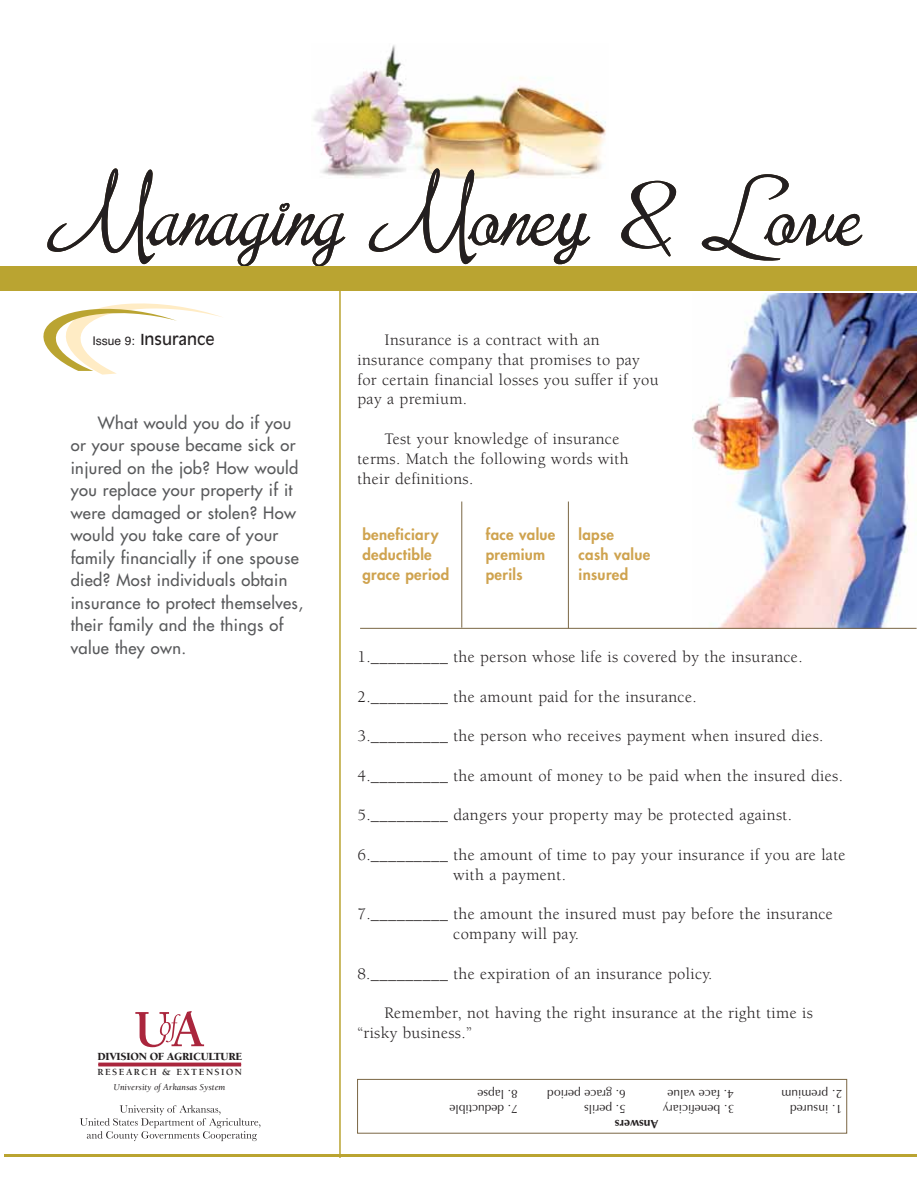
<style>
.page{position:relative;width:917px;height:1187px;background:#fff}
.page>*{position:absolute;margin:0;border:0;box-sizing:border-box;transform-origin:0 0}
.t1{font:90px "Jeffriana JF";color:#231f20}
.t2{font:16.5px/19.8px "Berkeley";letter-spacing:.02em;color:#231f20}
.t3{font:16.5px/22.5px "Futura";letter-spacing:.025em;color:#58595b}
.t4{font:800 15px "Futura";letter-spacing:.025em;color:#cfa34f}
.t5{font:15px "Antique Olive";color:#231f20}
.t6{font:12px "Optima";color:#231f20}
.t7{font:700 12px "Optima";color:#231f20}
.t8{font:900 11.25px "Berkeley";letter-spacing:-.02em;color:#221e1f}
.t9{font:700 9.6px "Berkeley";letter-spacing:.155em;color:#221e1f}
.t10{font:italic 9.15px "Berkeley";color:#231f20}
.s1{font-family:"Helvetica";font-size:12px}
</style>
<div class="page">
<img style="left:692px;top:293px;width:224px;height:335px">
<hr style="left:4px;top:1154px;width:912px;height:3px;background:#baa431">
<hr style="left:339px;top:287px;width:1px;height:870px;background:#baa431">
<svg style="left:98px;top:1062px;width:143px;height:4px"></svg>
<div style="left:357px;top:1079px;width:489px;height:54px;border:1px solid #7a6644"></div>
<hr style="left:461px;top:501px;width:1px;height:126px;background:#7a6644">
<hr style="left:568px;top:501px;width:1px;height:127px;background:#7a6644">
<hr style="left:360px;top:628px;width:556px;height:1px;background:#7a6644">
<img style="left:313px;top:45px;width:293px;height:134px">
<div style="left:1px;top:266px;width:915px;height:24px;background:#baa431"></div>
<svg style="left:43px;top:303px;width:179px;height:71px"></svg>
<svg style="left:135px;top:1011px;width:69px;height:36px"></svg>
<svg style="left:80px;top:1105px;width:180px;height:36px"></svg>
<p class="t1" style="left:47px;top:162px;width:813px">Managing Money &amp; Love</p>
<p class="t5" style="left:92px;top:334px;width:124px"><span class="s1">Issue 9:</span> Insurance</p>
<p class="t3" style="left:71px;top:412px;width:229px;text-indent:27px">What would you do if you or your spouse became sick or injured on the job? How would you replace your property if it were damaged or stolen? How</p>
<p class="t2" style="left:357px;top:331px;width:302px;text-indent:27px">Insurance is a contract with an insurance company that promises to pay for certain financial losses you suffer if you pay a premium.</p>
<p class="t2" style="left:357px;top:430px;width:272px;text-indent:27px">Test your knowledge of insurance terms. Match the following words with their definitions.</p>
<p class="t3" style="left:71px;top:525px;width:234px">would you take care of your family financially if one spouse died? Most individuals obtain insurance to protect themselves, their family and the things of value they own.</p>
<p class="t4" style="left:362px;top:527px;width:78px">beneficiary</p>
<p class="t4" style="left:485px;top:527px;width:71px">face value</p>
<p class="t4" style="left:578px;top:527px;width:37px">lapse</p>
<p class="t4" style="left:362px;top:547px;width:71px">deductible</p>
<p class="t4" style="left:485px;top:547px;width:61px">premium</p>
<p class="t4" style="left:578px;top:547px;width:73px">cash value</p>
<p class="t4" style="left:362px;top:567px;width:88px">grace period</p>
<p class="t4" style="left:485px;top:567px;width:38px">perils</p>
<p class="t4" style="left:578px;top:567px;width:51px">insured</p>
<p class="t2" style="left:357px;top:648px;width:446px">1._________ the person whose life is covered by the insurance.</p>
<p class="t2" style="left:357px;top:688px;width:340px">2._________ the amount paid for the insurance.</p>
<p class="t2" style="left:357px;top:727px;width:467px">3._________ the person who receives payment when insured dies.</p>
<p class="t2" style="left:357px;top:767px;width:487px">4._________ the amount of money to be paid when the insured dies.</p>
<p class="t2" style="left:357px;top:806px;width:436px">5._________ dangers your property may be protected against.</p>
<p class="t2" style="left:357px;top:846px;width:489px">6._________ the amount of time to pay your insurance if you are late</p>
<p class="t2" style="left:453px;top:866px;width:114px">with a payment.</p>
<p class="t2" style="left:453px;top:905px;width:381px;text-indent:-96px">7._________ the amount the insured must pay before the insurance company will pay.</p>
<p class="t2" style="left:357px;top:965px;width:356px">8._________ the expiration of an insurance policy.</p>
<p class="t2" style="left:357px;top:1004px;width:457px;text-indent:27px">Remember, not having the right insurance at the right time is “risky business.”</p>
<p class="t8" style="left:97px;top:1052px;width:146px">DIVISION OF AGRICULTURE</p>
<h6 class="t9" style="left:97px;top:1068px;width:146px">RESEARCH &amp; EXTENSION</h6>
<p class="t10" style="left:113px;top:1083px;width:113px">University of Arkansas System</p>
<p class="t6" style="left:625px;top:1099px;width:80px;rotate:-180deg">6. grace period</p>
<p class="t6" style="left:517px;top:1099px;width:42px;rotate:-180deg">8. lapse</p>
<p class="t6" style="left:841px;top:1099px;width:62px;rotate:-180deg">2. premium</p>
<p class="t6" style="left:733px;top:1099px;width:68px;rotate:-180deg">4. face value</p>
<p class="t6" style="left:517px;top:1113px;width:70px;rotate:-180deg">7. deductible</p>
<p class="t6" style="left:733px;top:1113px;width:73px;rotate:-180deg">3. beneficiary</p>
<p class="t6" style="left:625px;top:1113px;width:43px;rotate:-180deg">5. perils</p>
<p class="t6" style="left:841px;top:1113px;width:53px;rotate:-180deg">1. insured</p>
<p class="t7" style="left:658px;top:1128px;width:45px;rotate:-180deg">Answers</p>
</div>
